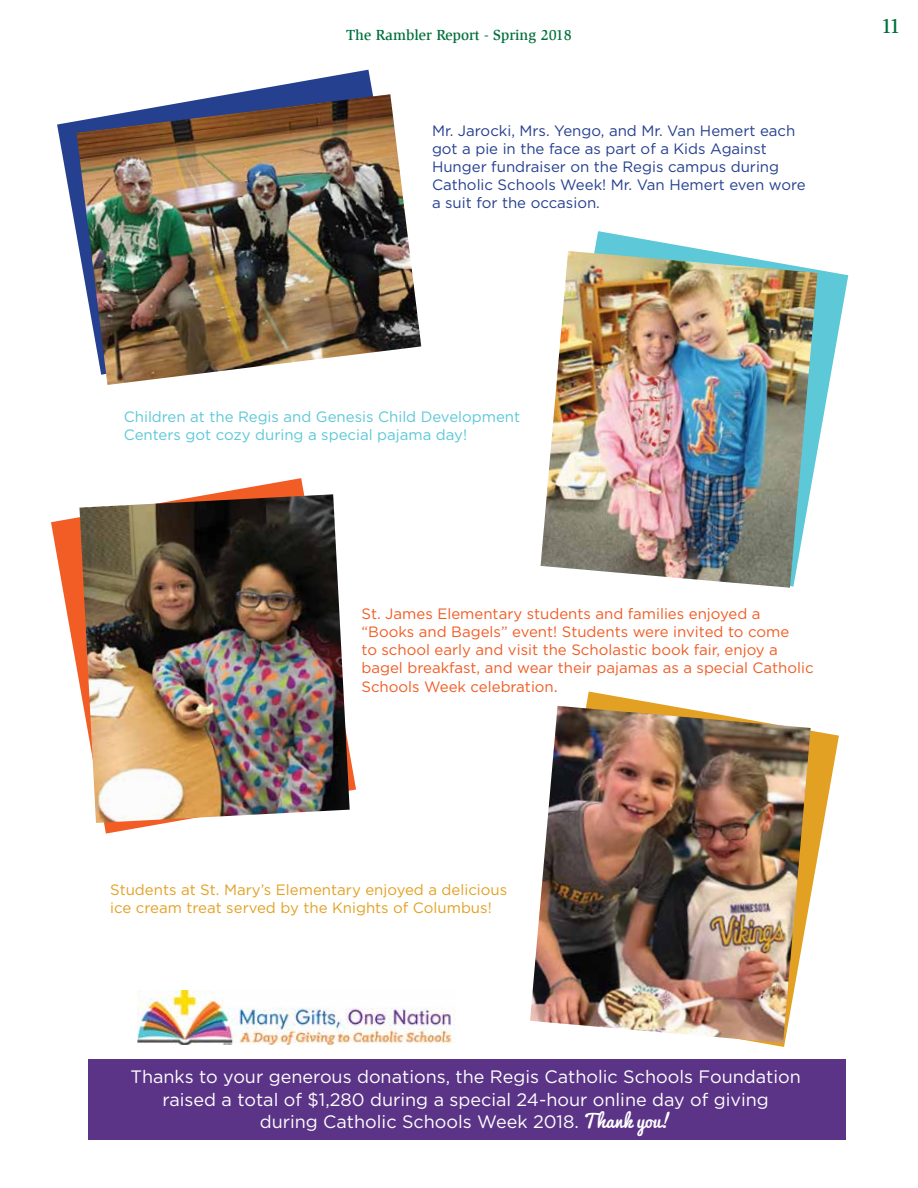
<style>
.page{position:relative;width:918px;height:1188px;background:#fff}
.page>*{position:absolute;margin:0;border:0;box-sizing:border-box;transform-origin:0 0}
.t1{font:500 21px "Slimbach LT";color:#00703c}
.t2{font:18px/22.5px "Gotham";color:#fff;text-align:center}
.t3{font:15px/18px "Gotham";color:#f15d25}
.t4{font:15px/18px "Gotham";color:#25408f}
.t5{font:15px/18px "Gotham";color:#e3a124}
.t6{font:15px/18px "Gotham";color:#5dc8d7}
.t7{font:500 15px "Slimbach LT";color:#00703c}
.s1{font-size:16.5px}
.s2{font-family:"Pacifico"}
</style>
<div class="page">
<div style="left:88px;top:1059px;width:758px;height:81px;background:#5b3487"></div>
<svg style="left:558px;top:692px;width:281px;height:355px"></svg>
<svg style="left:51px;top:478px;width:305px;height:356px"></svg>
<svg style="left:594px;top:231px;width:254px;height:216px"></svg>
<svg style="left:57px;top:70px;width:316px;height:167px"></svg>
<img style="left:79px;top:494px;width:271px;height:329px">
<img style="left:541px;top:251px;width:277px;height:337px">
<img style="left:530px;top:706px;width:281px;height:337px">
<img style="left:77px;top:94px;width:344px;height:291px">
<img style="left:138px;top:991px;width:317px;height:53px">
<p class="t7" style="left:346px;top:26px;width:227px">The Rambler Report - Spring 2018</p>
<p class="t4" style="left:432px;top:122px;width:375px">Mr. Jarocki, Mrs. Yengo, and Mr. Van Hemert each got a pie in the face as part of a Kids Against Hunger fundraiser on the Regis campus during Catholic Schools Week! Mr. Van Hemert even wore a suit for the occasion.</p>
<h1 class="t1" style="left:881px;top:13px;width:21px">11</h1>
<p class="t6" style="left:124px;top:407px;width:398px">Children at the Regis and Genesis Child Development<br>Centers got cozy during a special pajama day!</p>
<p class="t3" style="left:362px;top:604px;width:454px">St. James Elementary students and families enjoyed a “Books and Bagels” event! Students were invited to come<br>to school early and visit the Scholastic book fair, enjoy a bagel breakfast, and wear their pajamas as a special Catholic</p>
<p class="t3" style="left:362px;top:678px;width:198px">Schools Week celebration<span class="s1">.</span></p>
<p class="t5" style="left:110px;top:881px;width:399px">Students at St. Mary’s Elementary enjoyed a delicious ice cream treat served by the Knights of Columbus!</p>
<p class="t2" style="left:131px;top:1065px;width:672px">Thanks to your generous donations, the Regis Catholic Schools Foundation raised a total of $1,280 during a special 24-hour online day of giving<br>during Catholic Schools Week 2018. <span class="s2">Thank you!</span></p>
</div>
